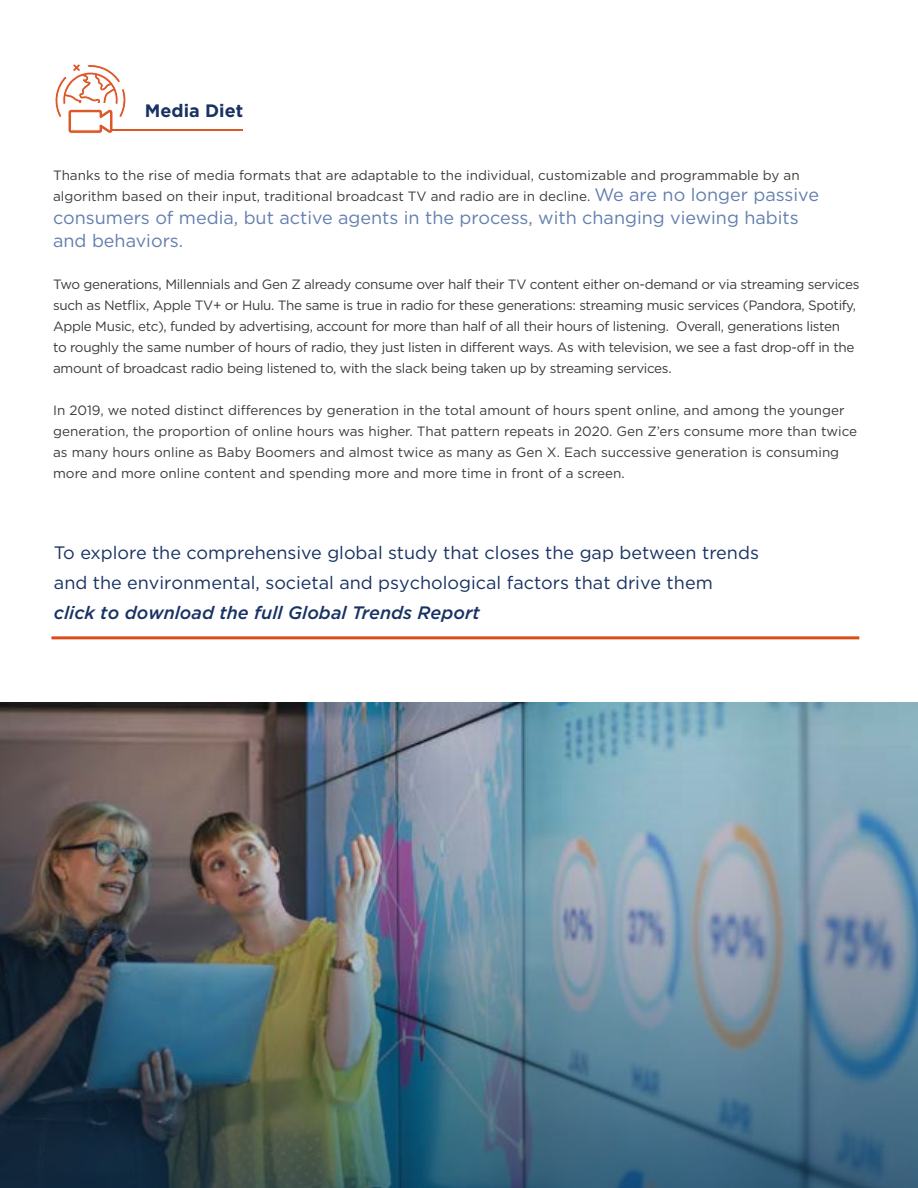
<style>
.page{position:relative;width:918px;height:1188px;background:#fff}
.page>*{position:absolute;margin:0;border:0;box-sizing:border-box;transform-origin:0 0}
.t1{font:18px/30px "Gotham";color:#183264}
.t2{font:18px/23.1px "Gotham";color:#637eaf}
.t3{font:italic 500 18px "Gotham";color:#183264}
.t4{font:700 18px "Gotham";color:#183264}
.t5{font:13.5px/21px "Gotham";color:#3c3c3b}
.t6{font:13.5px/21px "Gotham";letter-spacing:-.025em;color:#3c3c3b}
.s1{font-size:18px;color:#637eaf}
</style>
<div class="page">
<svg style="left:55px;top:64px;width:72px;height:70px"></svg>
<hr style="left:111px;top:130px;width:132px;height:1px;background:#dc5727">
<img style="left:0;top:703px;width:918px;height:43px">
<img style="left:0;top:746px;width:918px;height:442px">
<div style="left:51px;top:636px;width:808px;height:3px;border:2px solid #db4d18"></div>
<h1 class="t4" style="left:145px;top:98px;width:100px">Media Diet</h1>
<p class="t5" style="left:53px;top:164px;width:767px">Thanks to the rise of media formats that are adaptable to the individual, customizable and programmable by an algorithm based on their input, traditional broadcast TV and radio are in decline. <span class="s1">We are no longer passive</span></p>
<h1 class="t2" style="left:53px;top:206px;width:747px">consumers of media, but active agents in the process, with changing viewing habits and behaviors.</h1>
<p class="t6" style="left:53px;top:274px;width:808px">Two generations, Millennials and Gen Z already consume over half their TV content either on-demand or via streaming services such as Netflix, Apple TV+ or Hulu. The same is true in radio for these generations: streaming music services (Pandora, Spotify, Apple Music, etc), funded by advertising, account for more than half of all their hours of listening. Overall, generations listen<br>to roughly the same number of hours of radio, they just listen in different ways. As with television, we see a fast drop-off in the amount of broadcast radio being listened to, with the slack being taken up by streaming services.</p>
<p class="t5" style="left:53px;top:400px;width:806px">In 2019, we noted distinct differences by generation in the total amount of hours spent online, and among the younger generation, the proportion of online hours was higher. That pattern repeats in 2020. Gen Z’ers consume more than twice as many hours online as Baby Boomers and almost twice as many as Gen X. Each successive generation is consuming more and more online content and spending more and more time in front of a screen.</p>
<h1 class="t1" style="left:54px;top:537px;width:707px">To explore the comprehensive global study that closes the gap between trends and the environmental, societal and psychological factors that drive them</h1>
<h1 class="t3" style="left:54px;top:601px;width:427px">click to download the full Global Trends Report</h1>
</div>
